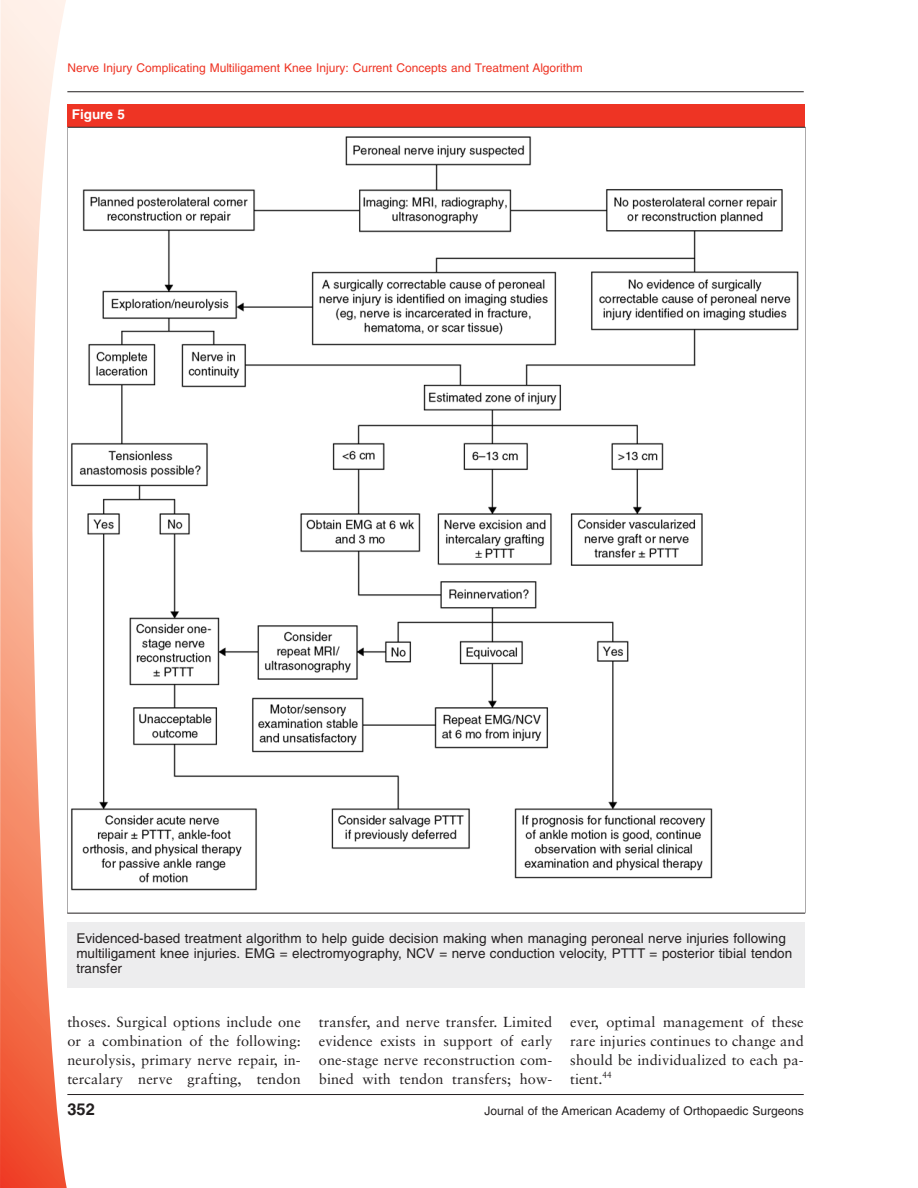
<style>
.page{position:relative;width:918px;height:1188px;background:#fff}
.page>*{position:absolute;margin:0;border:0;box-sizing:border-box;transform-origin:0 0}
.t1{font:700 16.5px "Helvetica";color:#231f20}
.t2{font:14.55px/19px "Sabon";letter-spacing:.005em;color:#231f20;text-align:justify}
.t3{font:13.5px/15px "Helvetica";color:#231f20}
.t4{font:700 13.5px "Helvetica";color:#fff}
.t5{font:12px "Helvetica";color:#ee3424}
.t6{font:12px "Helvetica";color:#231f20}
</style>
<div class="page">
<svg style="left:0;top:0;width:68px;height:1188px"></svg>
<div style="left:67px;top:922px;width:738px;height:66px;background:#ededee"></div>
<div style="left:67px;top:105px;width:738px;height:22px;background:#ee3424"></div>
<img style="left:68px;top:136px;width:737px;height:777px">
<hr style="left:67px;top:127px;width:1px;height:786px;background:#231f20">
<hr style="left:68px;top:127px;width:737px;height:1px;background:#231f20">
<hr style="left:805px;top:127px;width:1px;height:786px;background:#231f20">
<hr style="left:67px;top:913px;width:738px;height:1px;background:#231f20">
<hr style="left:67px;top:91px;width:737px;height:1px;background:#231f20">
<hr style="left:67px;top:1094px;width:737px;height:1px;background:#231f20">
<p class="t5" style="left:67px;top:63px;width:517px">Nerve Injury Complicating Multiligament Knee Injury: Current Concepts and Treatment Algorithm</p>
<p class="t4" style="left:72px;top:109px;width:55px">Figure 5</p>
<p class="t3" style="left:76px;top:932px;width:717px">Evidenced-based treatment algorithm to help guide decision making when managing peroneal nerve injuries following multiligament knee injuries. EMG = electromyography, NCV = nerve conduction velocity, PTTT = posterior tibial tendon transfer</p>
<p class="t2" style="left:67px;top:1014px;width:235px">thoses. Surgical options include one or a combination of the following: neurolysis, primary nerve repair, in&shy;tercalary nerve grafting, tendon</p>
<p class="t2" style="left:319px;top:1014px;width:235px">transfer, and nerve transfer. Limited evidence exists in support of early one-stage nerve reconstruction com&shy;bined with tendon transfers; how-</p>
<p class="t2" style="left:570px;top:1014px;width:235px">ever, optimal management of these rare injuries continues to change and should be individualized to each pa&shy;tient.<sup>44</sup></p>
<p class="t1" style="left:67px;top:1103px;width:29px">352</p>
<p class="t6" style="left:484px;top:1107px;width:321px">Journal of the American Academy of Orthopaedic Surgeons</p>
</div>
